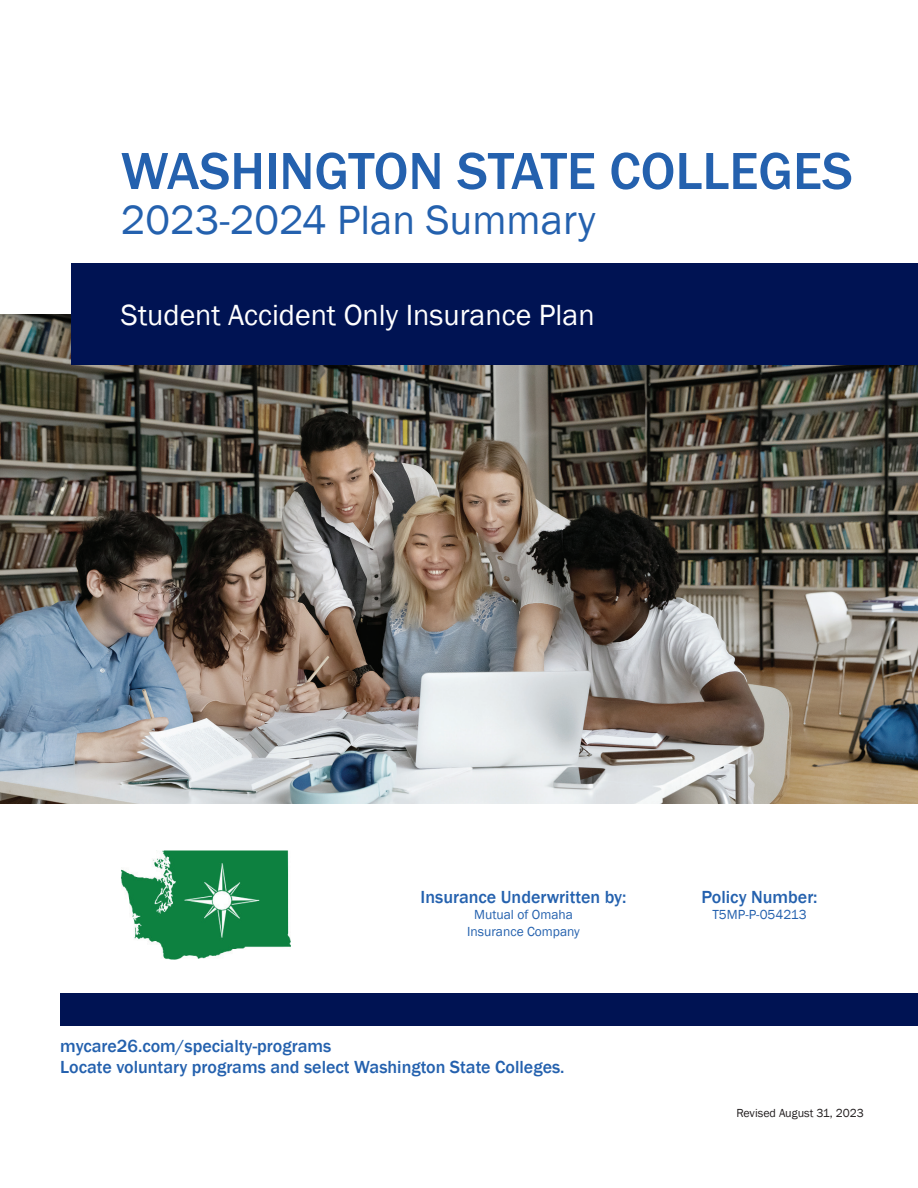
<style>
.page{position:relative;width:918px;height:1188px;background:#fff}
.page>*{position:absolute;margin:0;border:0;box-sizing:border-box;transform-origin:0 0}
.t1{font:500 54px "Franklin Gothic";color:#2461ae}
.t2{font:42px "Franklin Gothic";color:#2461ae}
.t3{font:30px "Franklin Gothic";color:#fff}
.t4{font:500 18px/21px "Franklin Gothic";color:#2461ae}
.t5{font:13.5px/16.2px "Franklin Gothic";color:#2461ae;text-align:center}
.t6{font:12px "Franklin Gothic";color:#231f20}
</style>
<div class="page">
<img style="left:0;top:314px;width:918px;height:490px">
<div style="left:71px;top:264px;width:847px;height:101px;background:#001353"></div>
<div style="left:60px;top:993px;width:858px;height:33px;background:#001353"></div>
<img style="left:121px;top:850px;width:170px;height:110px">
<h1 class="t1" style="left:121px;top:138px;width:733px">WASHINGTON STATE COLLEGES</h1>
<h2 class="t2" style="left:121px;top:194px;width:476px">2023-2024 Plan Summary</h2>
<h3 class="t3" style="left:121px;top:296px;width:475px">Student Accident Only Insurance Plan</h3>
<p class="t4" style="left:421px;top:887px;width:207px">Insurance Underwritten by:</p>
<p class="t5" style="left:467px;top:907px;width:114px">Mutual of Omaha<br>Insurance Company</p>
<p class="t4" style="left:60px;top:1036px;width:506px">mycare26.com/specialty-programs<br>Locate voluntary programs and select Washington State Colleges.</p>
<p class="t4" style="left:701px;top:887px;width:118px">Policy Number:</p>
<p class="t5" style="left:712px;top:907px;width:96px">T5MP-P-054213</p>
<p class="t6" style="left:736px;top:1105px;width:129px">Revised August 31, 2023</p>
</div>
